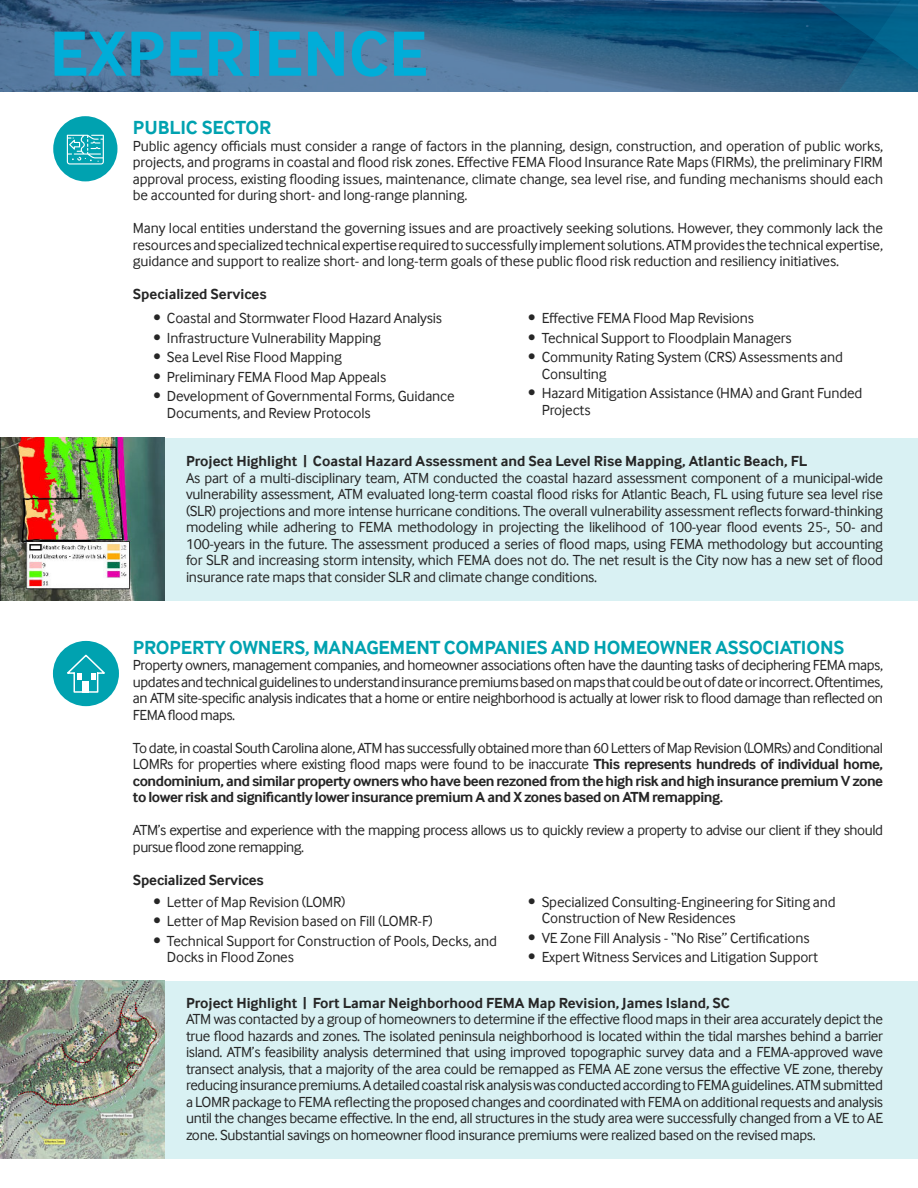
<style>
.page{position:relative;width:918px;height:1188px;background:#fff}
.page>*{position:absolute;margin:0;border:0;box-sizing:border-box;transform-origin:0 0}
.t1{font:700 66px "Inter Face";color:#01add8}
.t2{font:700 19.5px "Inter Face";letter-spacing:-.01em;color:#00a2b0}
.t3{font:15px/16.5px "Inter Face";letter-spacing:-.01em;color:#262626;text-align:justify}
.t4{font:700 15px/16.5px "Inter Face";color:#262626;text-align:justify}
.t5{font:15px/16.5px "Inter Face";letter-spacing:-.03em;color:#262626}
.s1{font-weight:400}
</style>
<div class="page">
<div style="left:0;top:981px;width:918px;height:177px;background:#d9f1f3"></div>
<img style="left:0;top:981px;width:165px;height:177px">
<svg style="left:0;top:0;width:420px;height:92px;background:#4d7298"></svg>
<svg style="left:420px;top:0;width:245px;height:92px;background:#33658b"></svg>
<svg style="left:665px;top:0;width:253px;height:92px;background:#15577e"></svg>
<div style="left:0;top:438px;width:918px;height:162px;background:#d9f1f3"></div>
<img style="left:0;top:438px;width:165px;height:162px">
<div style="left:53px;top:116px;width:64px;height:65px;background:#00a2b0;border-radius:50%"></div>
<svg style="left:67px;top:135px;width:37px;height:30px"></svg>
<div style="left:53px;top:641px;width:66px;height:65px;background:#00a2b0;border-radius:50%"></div>
<svg style="left:67px;top:654px;width:38px;height:39px"></svg>
<h1 class="t1" style="left:50px;top:26px;width:380px">EXPERIENCE</h1>
<h2 class="t2" style="left:133px;top:119px;width:140px">PUBLIC SECTOR</h2>
<p class="t3" style="left:133px;top:137px;width:752px">Public agency officials must consider a range of factors in the planning, design, construction, and operation of public works, projects, and programs in coastal and flood risk zones. Effective FEMA Flood Insurance Rate Maps (FIRMs), the preliminary FIRM approval process, existing flooding issues, maintenance, climate change, sea level rise, and funding mechanisms should each be accounted for during short- and long-range planning.</p>
<p class="t3" style="left:133px;top:220px;width:752px">Many local entities understand the governing issues and are proactively seeking solutions. However, they commonly lack the resources and specialized technical expertise required to successfully implement solutions. ATM provides the technical expertise, guidance and support to realize short- and long-term goals of these public flood risk reduction and resiliency initiatives.</p>
<p class="t4" style="left:133px;top:287px;width:135px">Specialized Services</p>
<p class="t3" style="left:153px;top:311px;width:290px">• Coastal and Stormwater Flood Hazard Analysis</p>
<p class="t3" style="left:153px;top:330px;width:229px">• Infrastructure Vulnerability Mapping</p>
<p class="t3" style="left:153px;top:350px;width:190px">• Sea Level Rise Flood Mapping</p>
<p class="t3" style="left:153px;top:369px;width:234px">• Preliminary FEMA Flood Map Appeals</p>
<p class="t3" style="left:167px;top:389px;width:289px;text-indent:-14px">• Development of Governmental Forms, Guidance<br>Documents, and Review Protocols</p>
<p class="t3" style="left:528px;top:311px;width:227px">• Effective FEMA Flood Map Revisions</p>
<p class="t3" style="left:528px;top:330px;width:265px">• Technical Support to Floodplain Managers</p>
<p class="t3" style="left:542px;top:350px;width:303px;text-indent:-14px">• Community Rating System (CRS) Assessments and<br>Consulting</p>
<p class="t3" style="left:542px;top:386px;width:322px;text-indent:-14px">• Hazard Mitigation Assistance (HMA) and Grant Funded<br>Projects</p>
<p class="t4" style="left:186px;top:454px;width:623px">Project Highlight | Coastal Hazard Assessment and Sea Level Rise Mapping, Atlantic Beach, FL</p>
<p class="t3" style="left:186px;top:469px;width:699px">As part of a multi-disciplinary team, ATM conducted the coastal hazard assessment component of a municipal-wide vulnerability assessment, ATM evaluated long-term coastal flood risks for Atlantic Beach, FL using future sea level rise (SLR) projections and more intense hurricane conditions. The overall vulnerability assessment reflects forward-thinking modeling while adhering to FEMA methodology in projecting the likelihood of 100-year flood events 25-, 50- and 100-years in the future. The assessment produced a series of flood maps, using FEMA methodology but accounting for SLR and increasing storm intensity, which FEMA does not do. The net result is the City now has a new set of flood insurance rate maps that consider SLR and climate change conditions.</p>
<h2 class="t2" style="left:133px;top:639px;width:713px">PROPERTY OWNERS, MANAGEMENT COMPANIES AND HOMEOWNER ASSOCIATIONS</h2>
<p class="t3" style="left:133px;top:657px;width:752px">Property owners, management companies, and homeowner associations often have the daunting tasks of deciphering FEMA maps, updates and technical guidelines to understand insurance premiums based on maps that could be out of date or incorrect. Oftentimes, an ATM site-specific analysis indicates that a home or entire neighborhood is actually at lower risk to flood damage than reflected on FEMA flood maps.</p>
<p class="t4" style="left:133px;top:741px;width:752px"><span class="s1">To date, in coastal South Carolina alone, ATM has successfully obtained more than 60 Letters of Map Revision (LOMRs) and Conditional LOMRs for properties where existing flood maps were found to be inaccurate</span> This represents hundreds of individual home, condominium, and similar property owners who have been rezoned from the high risk and high insurance premium V zone to lower risk and significantly lower insurance premium A and X zones based on ATM remapping.</p>
<p class="t5" style="left:133px;top:822px;width:752px">ATM’s expertise and experience with the mapping process allows us to quickly review a property to advise our client if they should pursue flood zone remapping.</p>
<p class="t4" style="left:133px;top:873px;width:132px">Specialized Services</p>
<p class="t3" style="left:153px;top:894px;width:193px">• Letter of Map Revision (LOMR)</p>
<p class="t3" style="left:153px;top:914px;width:281px">• Letter of Map Revision based on Fill (LOMR-F)</p>
<p class="t3" style="left:167px;top:933px;width:331px;text-indent:-14px">• Technical Support for Construction of Pools, Decks, and<br>Docks in Flood Zones</p>
<p class="t3" style="left:542px;top:894px;width:295px;text-indent:-14px">• Specialized Consulting-Engineering for Siting and<br>Construction of New Residences</p>
<p class="t3" style="left:528px;top:930px;width:283px">• VE Zone Fill Analysis - “No Rise” Certifications</p>
<p class="t3" style="left:528px;top:950px;width:291px">• Expert Witness Services and Litigation Support</p>
<p class="t4" style="left:186px;top:996px;width:546px">Project Highlight | Fort Lamar Neighborhood FEMA Map Revision, James Island, SC</p>
<p class="t3" style="left:186px;top:1011px;width:699px">ATM was contacted by a group of homeowners to determine if the effective flood maps in their area accurately depict the true flood hazards and zones. The isolated peninsula neighborhood is located within the tidal marshes behind a barrier island. ATM’s feasibility analysis determined that using improved topographic survey data and a FEMA-approved wave transect analysis, that a majority of the area could be remapped as FEMA AE zone versus the effective VE zone, thereby reducing insurance premiums. A detailed coastal risk analysis was conducted according to FEMA guidelines. ATM submitted a LOMR package to FEMA reflecting the proposed changes and coordinated with FEMA on additional requests and analysis until the changes became effective. In the end, all structures in the study area were successfully changed from a VE to AE zone. Substantial savings on homeowner flood insurance premiums were realized based on the revised maps.</p>
</div>
